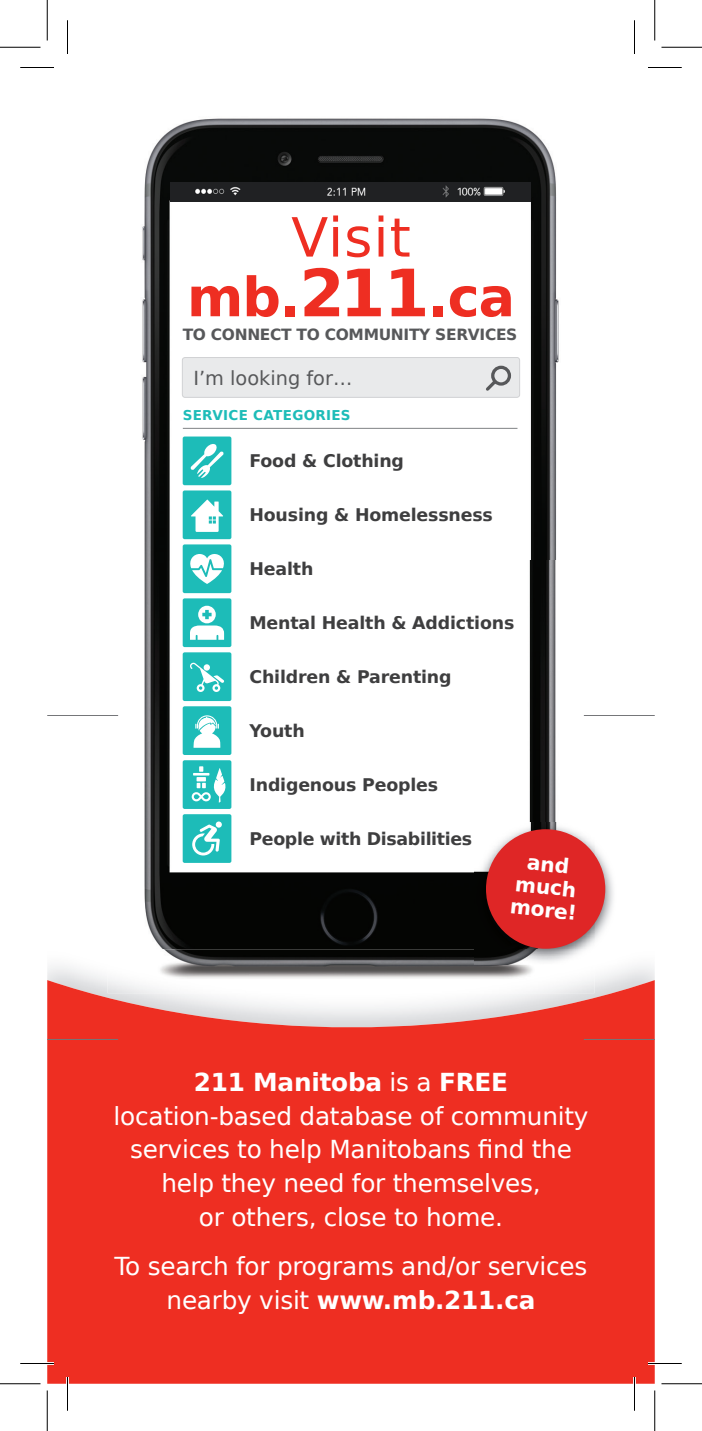
<style>
.page{position:relative;width:702px;height:1431px;background:#fff}
.page>*{position:absolute;margin:0;border:0;box-sizing:border-box;transform-origin:0 0}
.t1{font:700 54px/59.6px "DejaVu Sans";color:#ee2e22;text-align:center}
.t2{font:24.75px/33.8px "DejaVu Sans";letter-spacing:-.01em;color:#fff;text-align:center}
.t3{font:700 20.25px/22.5px "DejaVu Sans";color:#fff;text-align:center}
.t4{font:19.35px "DejaVu Sans";color:#57585a}
.t5{font:700 17.32px "DejaVu Sans";letter-spacing:-.01em;color:#3e3e3f}
.t6{font:700 15.53px "DejaVu Sans";letter-spacing:-.02em;color:#57585a}
.t7{font:700 13.5px "DejaVu Sans";letter-spacing:.02em;color:#1dbcb8}
.s1{font-weight:400}
.s2{font-size:65.25px}
.s3{font-weight:700}
</style>
<div class="page">
<div style="left:47px;top:980px;width:608px;height:404px;background:#ee2e22"></div>
<img style="left:142px;top:118px;width:417px;height:442px">
<img style="left:118px;top:560px;width:357px;height:389px">
<img style="left:529px;top:560px;width:55px;height:263px">
<img style="left:107px;top:949px;width:488px;height:44px">
<img style="left:170px;top:182px;width:360px;height:19px">
<div style="left:182px;top:358px;width:338px;height:39px;background:#e9eaeb;border-radius:3px"></div>
<div style="left:182px;top:357px;width:338px;height:41px;border:1px solid #d1d2d4;border-radius:3px"></div>
<div style="left:183px;top:437px;width:48px;height:48px;background:#1dbcb8;border-radius:2px"></div>
<svg style="left:190px;top:444px;width:34px;height:34px"></svg>
<div style="left:183px;top:652px;width:48px;height:49px;background:#1dbcb8;border-radius:2px"></div>
<svg style="left:190px;top:663px;width:35px;height:29px"></svg>
<div style="left:183px;top:544px;width:48px;height:49px;background:#1dbcb8;border-radius:2px"></div>
<svg style="left:190px;top:554px;width:34px;height:30px"></svg>
<div style="left:183px;top:760px;width:48px;height:49px;background:#1dbcb8;border-radius:2px"></div>
<svg style="left:192px;top:766px;width:34px;height:37px"></svg>
<div style="left:183px;top:490px;width:48px;height:49px;background:#1dbcb8;border-radius:2px"></div>
<svg style="left:191px;top:500px;width:32px;height:32px"></svg>
<div style="left:183px;top:706px;width:48px;height:49px;background:#1dbcb8;border-radius:2px"></div>
<svg style="left:193px;top:715px;width:27px;height:33px"></svg>
<div style="left:183px;top:598px;width:48px;height:49px;background:#1dbcb8;border-radius:2px"></div>
<svg style="left:190px;top:606px;width:34px;height:34px"></svg>
<div style="left:183px;top:814px;width:48px;height:49px;background:#1dbcb8;border-radius:2px"></div>
<svg style="left:192px;top:822px;width:30px;height:34px"></svg>
<div style="left:491px;top:366px;width:20px;height:20px;border:3px solid #57585a;border-radius:50%"></div>
<svg style="left:486px;top:377px;width:13px;height:14px"></svg>
<hr style="left:183px;top:428px;width:334px;height:1px;background:#808285">
<img style="left:475px;top:823px;width:138px;height:142px">
<div style="left:486px;top:829px;width:119px;height:120px;background:#df2626;border-radius:50%"></div>
<hr style="left:47px;top:1039px;width:71px;height:1px;background:#757679">
<hr style="left:584px;top:1039px;width:71px;height:1px;background:#757679">
<hr style="left:47px;top:715px;width:71px;height:1px;background:#757679">
<hr style="left:584px;top:715px;width:71px;height:1px;background:#757679">
<hr style="left:20px;top:1362px;width:34px;height:3px;background:#fff">
<hr style="left:648px;top:1362px;width:34px;height:3px;background:#fff">
<hr style="left:66px;top:1377px;width:3px;height:34px;background:#fff">
<hr style="left:633px;top:1377px;width:3px;height:34px;background:#fff">
<hr style="left:20px;top:67px;width:34px;height:1px;background:#000">
<hr style="left:648px;top:67px;width:34px;height:1px;background:#000">
<hr style="left:20px;top:1363px;width:34px;height:1px;background:#000">
<hr style="left:648px;top:1363px;width:34px;height:1px;background:#000">
<hr style="left:67px;top:20px;width:1px;height:34px;background:#000">
<hr style="left:67px;top:1377px;width:1px;height:34px;background:#000">
<hr style="left:634px;top:20px;width:1px;height:34px;background:#000">
<hr style="left:634px;top:1377px;width:1px;height:34px;background:#000">
<hr style="left:0;top:47px;width:40px;height:1px;background:#000">
<hr style="left:662px;top:47px;width:40px;height:1px;background:#000">
<hr style="left:0;top:1383px;width:40px;height:1px;background:#000">
<hr style="left:662px;top:1383px;width:40px;height:1px;background:#000">
<hr style="left:47px;top:0;width:1px;height:40px;background:#000">
<hr style="left:47px;top:1390px;width:1px;height:41px;background:#000">
<hr style="left:654px;top:0;width:1px;height:40px;background:#000">
<hr style="left:654px;top:1390px;width:1px;height:41px;background:#000">
<h1 class="t1" style="left:187px;top:206px;width:330px"><span class="s1">Visit </span>mb.<span class="s2">211</span>.ca</h1>
<p class="t6" style="left:183px;top:322px;width:336px">TO CONNECT TO COMMUNITY SERVICES</p>
<p class="t4" style="left:193px;top:362px;width:160px">I’m looking for…</p>
<p class="t7" style="left:183px;top:404px;width:169px">SERVICE CATEGORIES</p>
<p class="t5" style="left:249px;top:447px;width:156px">Food &amp; Clothing</p>
<p class="t5" style="left:249px;top:501px;width:245px">Housing &amp; Homelessness</p>
<p class="t5" style="left:249px;top:555px;width:65px">Health</p>
<p class="t5" style="left:249px;top:609px;width:266px">Mental Health &amp; Addictions</p>
<p class="t5" style="left:249px;top:663px;width:204px">Children &amp; Parenting</p>
<p class="t5" style="left:249px;top:717px;width:57px">Youth</p>
<p class="t5" style="left:249px;top:771px;width:190px">Indigenous Peoples</p>
<p class="t5" style="left:249px;top:825px;width:224px">People with Disabilities</p>
<p class="t3" style="left:516px;top:849px;width:69px;rotate:6deg">and much more!</p>
<p class="t2" style="left:114px;top:1065px;width:477px"><span class="s3">211 Manitoba</span> is a <span class="s3">FREE </span>location-based database of community services to help Manitobans find the help they need for themselves,<br>or others, close to home.</p>
<p class="t2" style="left:115px;top:1249px;width:474px">To search for programs and/or services nearby visit <span class="s3">www.mb.211.ca</span></p>
</div>
